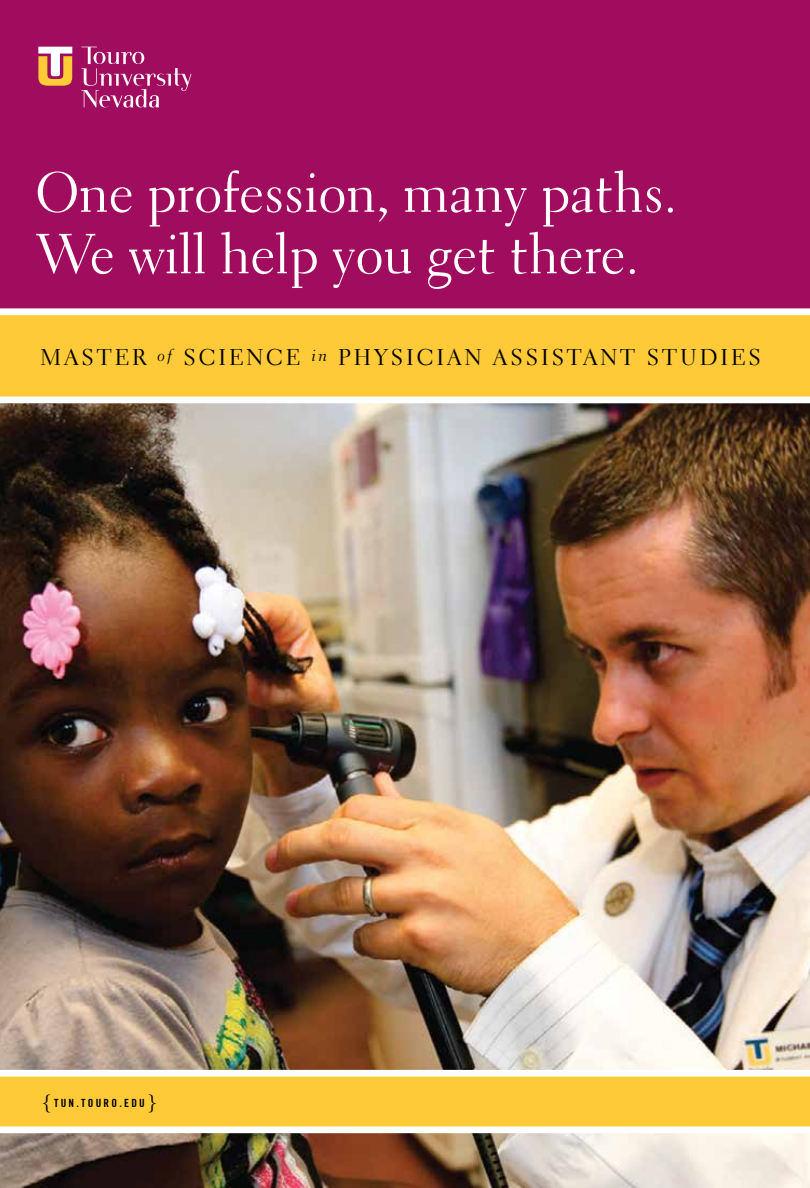
<style>
.page{position:relative;width:810px;height:1188px;background:#fff}
.page>*{position:absolute;margin:0;border:0;box-sizing:border-box;transform-origin:0 0}
.t1{font:55.5px/61.5px "Transitional 521 BT Roman A";letter-spacing:-.01em;color:#fff}
.t2{font:22.5px "Transitional 521 BT Roman A";letter-spacing:.13em;color:#000}
.t3{font:11.25px "Trade Gothic LT Std Bd Cn 20";letter-spacing:.2em;color:#000}
.s1{font-family:"Transitional 521 BT Cursive A";font-size:21px}
</style>
<div class="page">
<img style="left:0;top:404px;width:810px;height:784px">
<div style="left:0;top:0;width:810px;height:312px;background:#a10d5e"></div>
<div style="left:0;top:315px;width:810px;height:82px;background:#ffca38"></div>
<svg style="left:81px;top:47px;width:110px;height:61px"></svg>
<svg style="left:38px;top:47px;width:34px;height:39px"></svg>
<div style="left:0;top:1073px;width:810px;height:57px;background:#ffca38"></div>
<div style="left:0;top:1070px;width:810px;height:7px;background:#fff"></div>
<div style="left:0;top:1126px;width:810px;height:7px;background:#fff"></div>
<div style="left:0;top:308px;width:810px;height:7px;background:#fff"></div>
<p class="t1" style="left:35px;top:162px;width:643px">One profession, many paths.<br>We will help you get there.</p>
<p class="t2" style="left:40px;top:343px;width:722px">MASTER <sup>of</sup> SCIENCE <sup>in</sup> PHYSICIAN ASSISTANT STUDIES</p>
<p class="t3" style="left:41px;top:1097px;width:118px"><span class="s1">{</span>TUN.TOURO.EDU<span class="s1">}</span></p>
</div>
